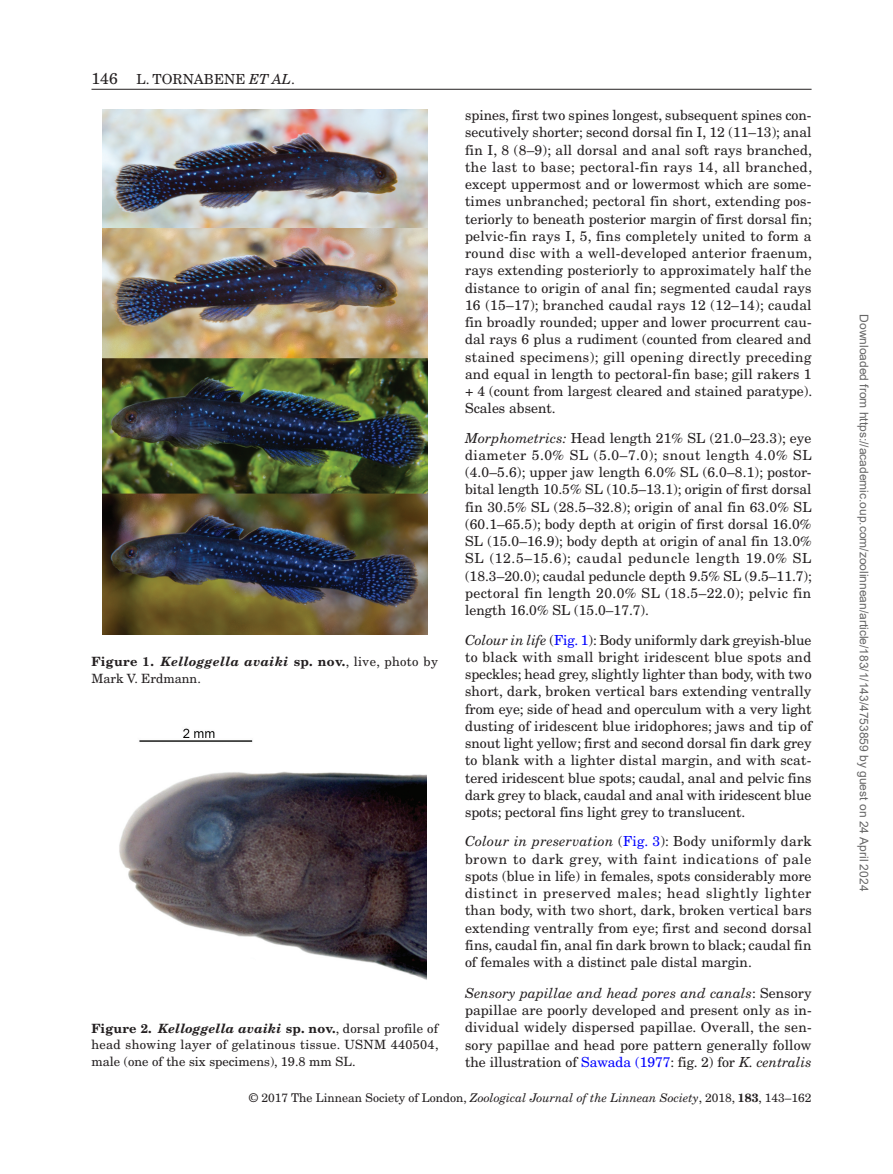
<style>
.page{position:relative;width:893px;height:1174px;background:#fff}
.page>*{position:absolute;margin:0;border:0;box-sizing:border-box;transform-origin:0 0}
.t1{font:13.8px/17.2px "New Century Schlbk";color:#231f20;text-align:justify}
.t2{font:12.75px/16.5px "New Century Schlbk";color:#231f20;text-align:justify}
.t3{font:12px "Arial";color:#666}
.t4{font:12px "New Century Schlbk";color:#231f20}
.s1{font-size:15.75px}
.s2{font-style:italic}
.s3{font-weight:700}
.s4{font-weight:700;font-style:italic}
.s5{color:#00f}
</style>
<div class="page">
<hr style="left:92px;top:89px;width:720px;height:1px;background:#231f20">
<img style="left:119px;top:728px;width:308px;height:252px">
<img style="left:102px;top:110px;width:325px;height:525px">
<p class="t1" style="left:92px;top:70px;width:205px"><span class="s1">146</span> L. TORNABENE <span class="s2">ET AL</span>.</p>
<p class="t2" style="left:92px;top:653px;width:348px"><span class="s3">Figure 1.</span> <span class="s4">Kelloggella avaiki</span> <span class="s3">sp. nov.</span>, live, photo by<br>Mark V. Erdmann.</p>
<p class="t2" style="left:92px;top:1020px;width:349px"><span class="s3">Figure 2.</span> <span class="s4">Kelloggella avaiki</span> <span class="s3">sp. nov.</span>, dorsal profile of head showing layer of gelatinous tissue. USNM 440504, male (one of the six specimens), 19.8 mm SL.</p>
<p class="t1" style="left:465px;top:107px;width:349px">spines, first two spines longest, subsequent spines con&shy;secutively shorter; second dorsal fin I, 12 (11–13); anal fin I, 8 (8–9); all dorsal and anal soft rays branched, the last to base; pectoral-fin rays 14, all branched, except uppermost and or lowermost which are some&shy;times unbranched; pectoral fin short, extending pos&shy;teriorly to beneath posterior margin of first dorsal fin; pelvic-fin rays I, 5, fins completely united to form a round disc with a well-developed anterior fraenum, rays extending posteriorly to approximately half the distance to origin of anal fin; segmented caudal rays 16 (15–17); branched caudal rays 12 (12–14); caudal fin broadly rounded; upper and lower procurrent cau&shy;dal rays 6 plus a rudiment (counted from cleared and stained specimens); gill opening directly preceding and equal in length to pectoral-fin base; gill rakers 1 + 4 (count from largest cleared and stained paratype).<br>Scales absent.</p>
<p class="t1" style="left:465px;top:429px;width:349px"><span class="s2">Morphometrics:</span> Head length 21% SL (21.0–23.3); eye diameter 5.0% SL (5.0–7.0); snout length 4.0% SL (4.0–5.6); upper jaw length 6.0% SL (6.0–8.1); postor&shy;bital length 10.5% SL (10.5–13.1); origin of first dorsal fin 30.5% SL (28.5–32.8); origin of anal fin 63.0% SL (60.1–65.5); body depth at origin of first dorsal 16.0% SL (15.0–16.9); body depth at origin of anal fin 13.0% SL (12.5–15.6); caudal peduncle length 19.0% SL (18.3–20.0); caudal peduncle depth 9.5% SL (9.5–11.7); pectoral fin length 20.0% SL (18.5–22.0); pelvic fin length 16.0% SL (15.0–17.7).</p>
<p class="t1" style="left:465px;top:631px;width:348px"><span class="s2">Colour in life</span> (<span class="s5">Fig. 1</span>): Body uniformly dark greyish-blue to black with small bright iridescent blue spots and speckles; head grey, slightly lighter than body, with two short, dark, broken vertical bars extending ventrally from eye; side of head and operculum with a very light dusting of iridescent blue iridophores; jaws and tip of snout light yellow; first and second dorsal fin dark grey to blank with a lighter distal margin, and with scat&shy;tered iridescent blue spots; caudal, anal and pelvic fins dark grey to black, caudal and anal with iridescent blue spots; pectoral fins light grey to translucent.</p>
<p class="t1" style="left:465px;top:832px;width:348px"><span class="s2">Colour in preservation</span> (<span class="s5">Fig. 3</span>): Body uniformly dark brown to dark grey, with faint indications of pale spots (blue in life) in females, spots considerably more distinct in preserved males; head slightly lighter than body, with two short, dark, broken vertical bars extending ventrally from eye; first and second dorsal fins, caudal fin, anal fin dark brown to black; caudal fin of females with a distinct pale distal margin.</p>
<p class="t1" style="left:465px;top:984px;width:348px"><span class="s2">Sensory papillae and head pores and canals</span>: Sensory papillae are poorly developed and present only as in&shy;dividual widely dispersed papillae. Overall, the sen&shy;sory papillae and head pore pattern generally follow the illustration of <span class="s5">Sawada (1977</span>: fig. 2) for <span class="s2">K. centralis</span></p>
<p class="t4" style="left:249px;top:1090px;width:564px">© 2017 The Linnean Society of London, <span class="s2">Zoological Journal of the Linnean Society</span>, 2018, <span class="s3">183</span>, 143–162</p>
<p class="t3" style="left:868px;top:314px;width:578px;rotate:90deg">Downloaded from https://academic.oup.com/zoolinnean/article/183/1/143/4753859 by guest on 24 April 2024</p>
</div>
